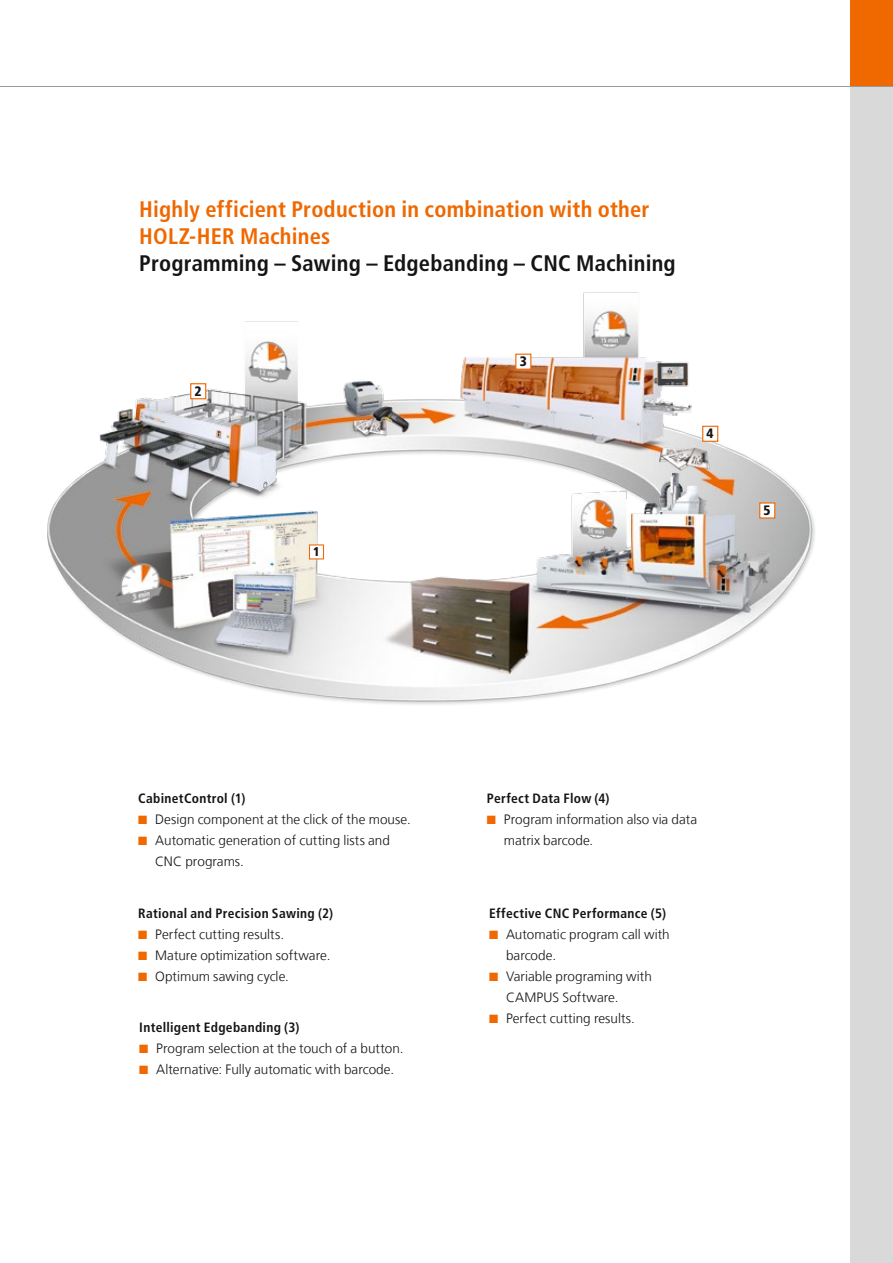
<style>
.page{position:relative;width:893px;height:1263px;background:#fff}
.page>*{position:absolute;margin:0;border:0;box-sizing:border-box;transform-origin:0 0}
.t1{font:700 condensed 22.5px/27px "Frutiger";letter-spacing:.01em;color:#ef6800}
.t2{font:700 condensed 22.5px "Frutiger";letter-spacing:.01em;color:#141414}
.t3{font:900 condensed 13.65px "Frutiger";color:#141414}
.t4{font:300 13.5px/21px "Frutiger LT Com";letter-spacing:.005em;color:#141414}
.t5{font:700 condensed 13.5px "Frutiger LT";letter-spacing:.025em;color:#141414}
.t6{font:900 condensed 12.75px "Frutiger";color:#141414}
.s1{color:#ef6800}
</style>
<div class="page">
<div style="left:850px;top:0;width:43px;height:1263px;background:#d9d9da"></div>
<div style="left:850px;top:0;width:43px;height:86px;background:#ef6800"></div>
<svg style="left:0;top:86px;width:893px;height:1px"></svg>
<img style="left:47px;top:292px;width:768px;height:413px">
<div style="left:309px;top:544px;width:15px;height:15px;background:#fff;border:1px solid #ef6800"></div>
<div style="left:190px;top:383px;width:16px;height:16px;background:#fff;border:1px solid #ef6800"></div>
<div style="left:702px;top:426px;width:16px;height:16px;background:#fff;border:1px solid #ef6800"></div>
<div style="left:759px;top:502px;width:16px;height:16px;background:#fff;border:1px solid #ef6800"></div>
<div style="left:515px;top:354px;width:16px;height:16px;background:#fff;border:1px solid #ef6800"></div>
<h1 class="t1" style="left:139px;top:195px;width:512px">Highly efficient Production in combination with other<br>HOLZ-HER Machines</h1>
<h1 class="t2" style="left:139px;top:250px;width:538px">Programming – Sawing – Edgebanding – CNC Machining</h1>
<p class="t3" style="left:195px;top:383px;width:9px">2</p>
<p class="t3" style="left:520px;top:353px;width:9px">3</p>
<p class="t3" style="left:707px;top:425px;width:9px">4</p>
<p class="t6" style="left:313px;top:544px;width:8px">1</p>
<p class="t3" style="left:764px;top:502px;width:9px">5</p>
<p class="t5" style="left:138px;top:790px;width:109px">CabinetControl (1)</p>
<p class="t4" style="left:138px;top:809px;width:274px"><span class="s1">■</span> Design component at the click of the mouse.</p>
<p class="t4" style="left:155px;top:830px;width:236px;text-indent:-17px"><span class="s1">■</span> Automatic generation of cutting lists and<br>CNC programs.</p>
<p class="t5" style="left:138px;top:905px;width:196px">Rational and Precision Sawing (2)</p>
<p class="t4" style="left:138px;top:924px;width:147px"><span class="s1">■</span> Perfect cutting results.</p>
<p class="t4" style="left:138px;top:945px;width:194px"><span class="s1">■</span> Mature optimization software.</p>
<p class="t4" style="left:138px;top:966px;width:152px"><span class="s1">■</span> Optimum sawing cycle.</p>
<p class="t5" style="left:139px;top:1019px;width:162px">Intelligent Edgebanding (3)</p>
<p class="t4" style="left:139px;top:1038px;width:266px"><span class="s1">■</span> Program selection at the touch of a button.</p>
<p class="t4" style="left:139px;top:1059px;width:256px"><span class="s1">■</span> Alternative: Fully automatic with barcode.</p>
<p class="t5" style="left:487px;top:790px;width:124px">Perfect Data Flow (4)</p>
<p class="t4" style="left:504px;top:809px;width:195px;text-indent:-17px"><span class="s1">■</span> Program information also via data matrix barcode.</p>
<p class="t5" style="left:489px;top:905px;width:179px">Effective CNC Performance (5)</p>
<p class="t4" style="left:506px;top:923px;width:165px;text-indent:-17px"><span class="s1">■</span> Automatic program call with barcode.</p>
<p class="t4" style="left:506px;top:965px;width:147px;text-indent:-17px"><span class="s1">■</span> Variable programing with<br>CAMPUS Software.</p>
<p class="t4" style="left:489px;top:1007px;width:147px"><span class="s1">■</span> Perfect cutting results.</p>
</div>
